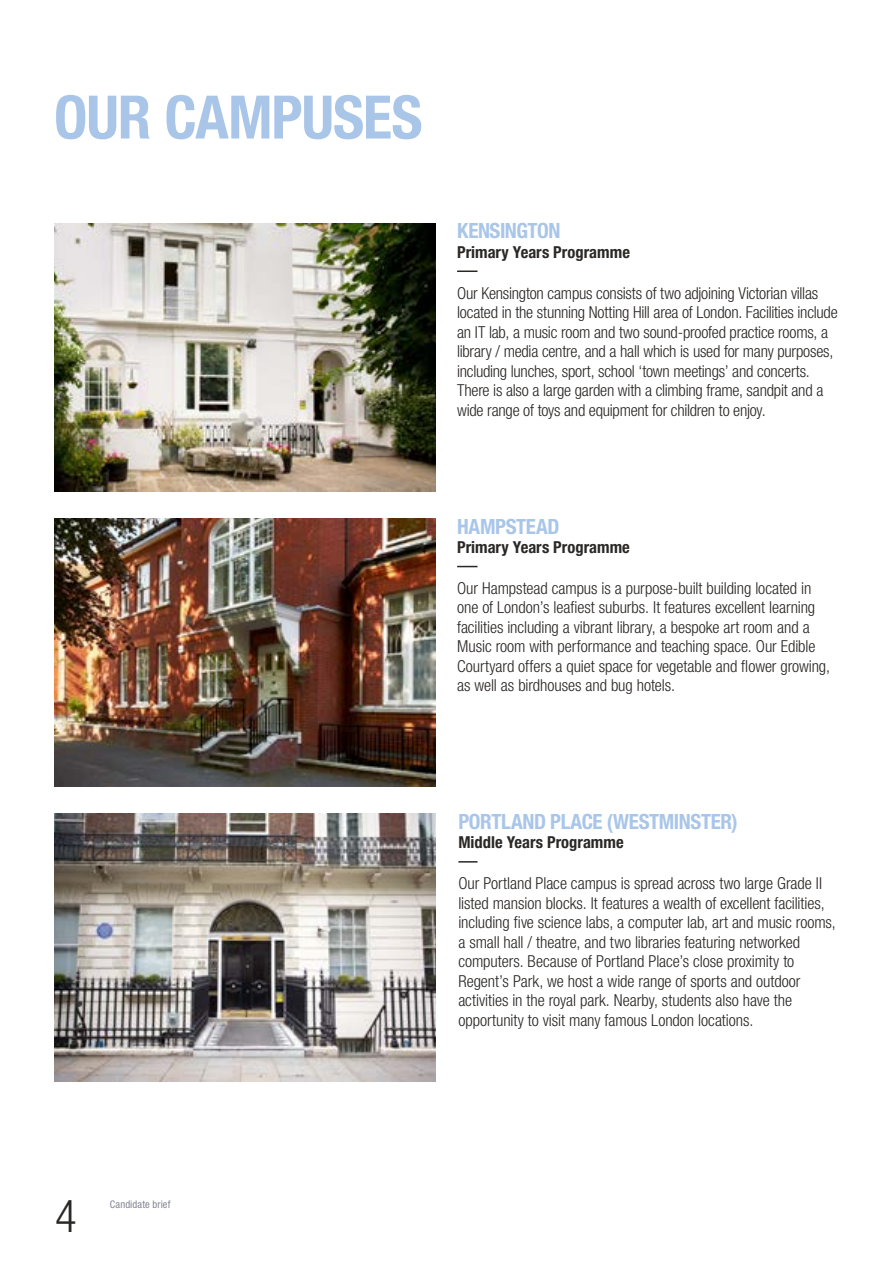
<style>
.page{position:relative;width:893px;height:1263px;background:#fff}
.page>*{position:absolute;margin:0;border:0;box-sizing:border-box;transform-origin:0 0}
.t1{font:700 condensed 60px "Helvetica Neue LT Std";letter-spacing:-.015em;color:#a9c6e9}
.t2{font:300 condensed 45px "Helvetica Neue LT Std";color:#2a2725}
.t3{font:700 condensed 21px "Helvetica Neue LT Std";letter-spacing:-.02em;color:#a9c6e9}
.t4{font:300 condensed 16.5px/19.5px "Helvetica Neue LT Std";letter-spacing:-.005em;color:#2a2725}
.t5{font:700 condensed 16.5px "Helvetica Neue LT Std";color:#2a2725}
.t6{font:condensed 10.5px "Helvetica Neue LT Std";letter-spacing:.015em;color:#848692}
</style>
<div class="page">
<hr style="left:457px;top:270px;width:20px;height:2px;background:#2a2725">
<svg style="left:457px;top:566px;width:20px;height:1px"></svg>
<img style="left:54px;top:223px;width:382px;height:268px">
<img style="left:54px;top:518px;width:382px;height:268px">
<img style="left:54px;top:814px;width:382px;height:268px">
<svg style="left:458px;top:861px;width:19px;height:1px"></svg>
<h1 class="t1" style="left:54px;top:81px;width:370px">OUR CAMPUSES</h1>
<p class="t3" style="left:457px;top:218px;width:105px">KENSINGTON</p>
<p class="t5" style="left:457px;top:242px;width:174px">Primary Years Programme</p>
<p class="t4" style="left:457px;top:283px;width:382px">Our Kensington campus consists of two adjoining Victorian villas located in the stunning Notting Hill area of London. Facilities include an IT lab, a music room and two sound-proofed practice rooms, a library / media centre, and a hall which is used for many purposes, including lunches, sport, school ‘town meetings’ and concerts.<br>There is also a large garden with a climbing frame, sandpit and a wide range of toys and equipment for children to enjoy.</p>
<p class="t3" style="left:457px;top:513px;width:104px">HAMPSTEAD</p>
<p class="t5" style="left:457px;top:537px;width:174px">Primary Years Programme</p>
<p class="t4" style="left:457px;top:578px;width:374px">Our Hampstead campus is a purpose-built building located in one of London’s leafiest suburbs. It features excellent learning facilities including a vibrant library, a bespoke art room and a Music room with performance and teaching space. Our Edible Courtyard offers a quiet space for vegetable and flower growing, as well as birdhouses and bug hotels.</p>
<p class="t3" style="left:458px;top:809px;width:281px">PORTLAND PLACE (WESTMINSTER)</p>
<p class="t5" style="left:458px;top:832px;width:167px">Middle Years Programme</p>
<p class="t4" style="left:458px;top:873px;width:379px">Our Portland Place campus is spread across two large Grade II listed mansion blocks. It features a wealth of excellent facilities, including five science labs, a computer lab, art and music rooms, a small hall / theatre, and two libraries featuring networked computers. Because of Portland Place’s close proximity to Regent’s Park, we host a wide range of sports and outdoor activities in the royal park. Nearby, students also have the opportunity to visit many famous London locations.</p>
<h2 class="t2" style="left:55px;top:1191px;width:23px">4</h2>
<p class="t6" style="left:110px;top:1198px;width:62px">Candidate brief</p>
</div>
